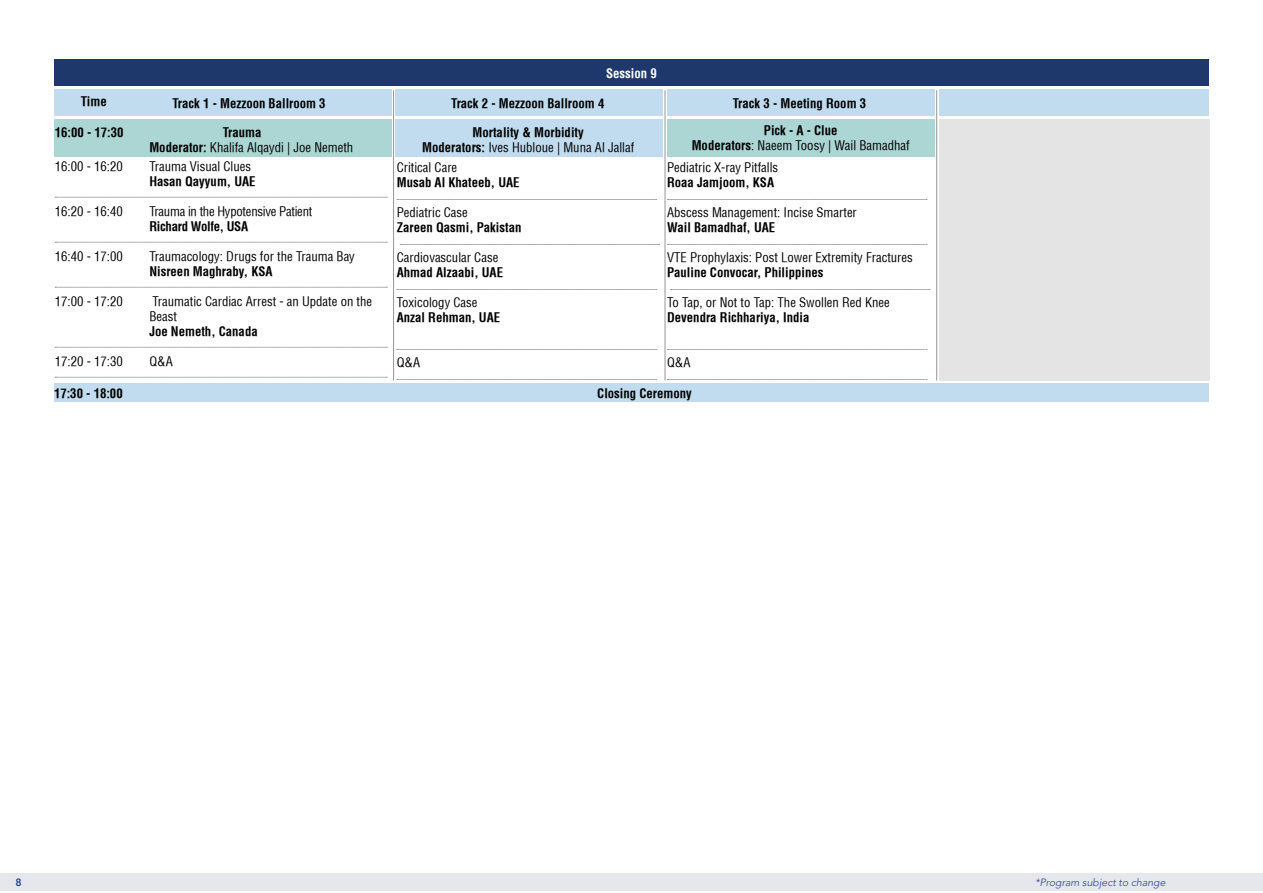
<style>
.page{position:relative;width:1263px;height:893px;background:#fff}
.page>*{position:absolute;margin:0;border:0;box-sizing:border-box;transform-origin:0 0}
.t1{font:condensed 12.75px/19.5px "Helvetica";color:#000}
.t2{font:700 condensed 12.75px/15.3px "Helvetica";color:#000;text-align:center}
.t3{font:condensed 12.75px "Helvetica";letter-spacing:-.02em;color:#000}
.t4{font:700 condensed 12.75px "Helvetica";letter-spacing:-.02em;color:#000}
.t5{font:700 condensed 12.75px "Helvetica";color:#fff}
.t6{font:italic 300 10.5px "Avenir LT Std";color:#25408f}
.t7{font:800 10.5px "Avenir LT Std";color:#25408f}
.s1{font-weight:700}
.s2{font-weight:400}
</style>
<div class="page">
<div style="left:0;top:873px;width:1263px;height:18px;background:#e6e7ed"></div>
<div style="left:54px;top:119px;width:338px;height:37px;background:#acd6d4"></div>
<div style="left:395px;top:119px;width:268px;height:37px;background:#c0dcee"></div>
<div style="left:667px;top:119px;width:268px;height:37px;background:#acd6d4"></div>
<div style="left:940px;top:119px;width:270px;height:262px;background:#e4e4e5"></div>
<svg style="left:55px;top:197px;width:332px;height:1px"></svg>
<svg style="left:55px;top:242px;width:332px;height:1px"></svg>
<svg style="left:55px;top:287px;width:332px;height:1px"></svg>
<svg style="left:55px;top:347px;width:332px;height:1px"></svg>
<svg style="left:55px;top:377px;width:332px;height:1px"></svg>
<svg style="left:397px;top:199px;width:259px;height:1px"></svg>
<svg style="left:400px;top:244px;width:260px;height:1px"></svg>
<svg style="left:397px;top:289px;width:259px;height:1px"></svg>
<svg style="left:397px;top:349px;width:259px;height:1px"></svg>
<svg style="left:397px;top:379px;width:259px;height:1px"></svg>
<svg style="left:667px;top:199px;width:260px;height:1px"></svg>
<svg style="left:667px;top:244px;width:260px;height:1px"></svg>
<svg style="left:670px;top:289px;width:260px;height:1px"></svg>
<svg style="left:667px;top:349px;width:260px;height:1px"></svg>
<svg style="left:667px;top:379px;width:260px;height:1px"></svg>
<hr style="left:393px;top:90px;width:1px;height:291px;background:#939598">
<hr style="left:665px;top:90px;width:1px;height:291px;background:#939598">
<hr style="left:936px;top:90px;width:1px;height:291px;background:#939598">
<div style="left:54px;top:60px;width:1155px;height:26px;background:#1f386b"></div>
<div style="left:54px;top:384px;width:1155px;height:18px;background:#c0dcee"></div>
<div style="left:54px;top:89px;width:338px;height:26px;background:#c0dcee"></div>
<div style="left:395px;top:89px;width:268px;height:26px;background:#c0dcee"></div>
<div style="left:667px;top:89px;width:268px;height:26px;background:#c0dcee"></div>
<div style="left:940px;top:89px;width:269px;height:26px;background:#c0dcee"></div>
<p class="t2" style="left:81px;top:94px;width:27px">Time</p>
<p class="t2" style="left:55px;top:124px;width:70px">16:00 - 17:30</p>
<p class="t1" style="left:55px;top:157px;width:69px">16:00 - 16:20</p>
<p class="t1" style="left:55px;top:202px;width:69px">16:20 - 16:40</p>
<p class="t1" style="left:55px;top:247px;width:69px">16:40 - 17:00</p>
<p class="t1" style="left:55px;top:292px;width:69px">17:00 - 17:20</p>
<p class="t1" style="left:55px;top:352px;width:69px">17:20 - 17:30</p>
<p class="t2" style="left:54px;top:386px;width:70px">17:30 - 18:00</p>
<p class="t2" style="left:173px;top:96px;width:155px">Track -1 Mezzoon Ballroom 3</p>
<p class="t2" style="left:223px;top:124px;width:40px">Trauma</p>
<p class="t1" style="left:149px;top:137px;width:205px"><span class="s1">Moderator:</span> Khalifa Alqaydi | Joe Nemeth<br>Trauma Visual Clues</p>
<p class="t2" style="left:149px;top:174px;width:108px">Hasan Qayyum, UAE</p>
<p class="t3" style="left:149px;top:204px;width:164px">Trauma in the Hypotensive Patient</p>
<p class="t4" style="left:149px;top:219px;width:100px">Richard Wolfe, USA</p>
<p class="t1" style="left:149px;top:247px;width:207px">Traumacology: Drugs for the Trauma Bay</p>
<p class="t2" style="left:149px;top:264px;width:125px">Nisreen Maghraby, KSA</p>
<p class="t1" style="left:153px;top:292px;width:221px">Traumatic Cardiac Arrest - an Update on the</p>
<p class="t1" style="left:149px;top:307px;width:29px">Beast</p>
<p class="t2" style="left:149px;top:324px;width:110px">Joe Nemeth, Canada</p>
<p class="t1" style="left:149px;top:352px;width:25px">Q&amp;A</p>
<p class="t5" style="left:606px;top:65px;width:52px">Session 9</p>
<p class="t2" style="left:451px;top:96px;width:155px">Track -2 Mezzoon Ballroom 4</p>
<p class="t2" style="left:733px;top:96px;width:135px">Track -3 Meeting Room 3</p>
<p class="t2" style="left:422px;top:124px;width:214px">Mortality &amp; Morbidity<br>Moderators: <span class="s2">Ives Hubloue | Muna Al Jallaf</span></p>
<p class="t1" style="left:692px;top:122px;width:219px;line-height:15.3px;text-align:center"><span class="s1">Pick -A- Clue<br>Moderators</span>: Naeem Toosy | Wail Bamadhaf</p>
<p class="t1" style="left:397px;top:158px;width:62px">Critical Care</p>
<p class="t2" style="left:397px;top:175px;width:124px">Musab Al Khateeb, UAE</p>
<p class="t1" style="left:397px;top:203px;width:73px">Pediatric Case</p>
<p class="t2" style="left:397px;top:220px;width:126px">Zareen Qasmi, Pakistan</p>
<p class="t1" style="left:397px;top:248px;width:103px">Cardiovascular Case</p>
<p class="t2" style="left:397px;top:265px;width:108px">Ahmad Alzaabi, UAE</p>
<p class="t1" style="left:397px;top:293px;width:82px">Toxicology Case</p>
<p class="t2" style="left:397px;top:310px;width:105px">Anzal Rehman, UAE</p>
<p class="t1" style="left:397px;top:353px;width:25px">Q&amp;A</p>
<p class="t1" style="left:667px;top:158px;width:113px">Pediatric -X ray Pitfalls</p>
<p class="t2" style="left:667px;top:175px;width:108px">Roaa Jamjoom, KSA</p>
<p class="t1" style="left:667px;top:203px;width:191px">Abscess Management: Incise Smarter</p>
<p class="t2" style="left:667px;top:220px;width:110px">Wail Bamadhaf, UAE</p>
<p class="t1" style="left:667px;top:248px;width:247px">VTE Prophylaxis: Post Lower Extremity Fractures</p>
<p class="t2" style="left:667px;top:265px;width:158px">Pauline Convocar, Philippines</p>
<p class="t1" style="left:667px;top:293px;width:224px">To Tap, or Not to Tap: The Swollen Red Knee</p>
<p class="t2" style="left:667px;top:310px;width:144px">Devendra Richhariya, India</p>
<p class="t1" style="left:667px;top:353px;width:25px">Q&amp;A</p>
<p class="t2" style="left:597px;top:386px;width:96px">Closing Ceremony</p>
<p class="t7" style="left:16px;top:876px;width:8px">8</p>
<p class="t6" style="left:1035px;top:876px;width:132px">*Program subject to change</p>
</div>
